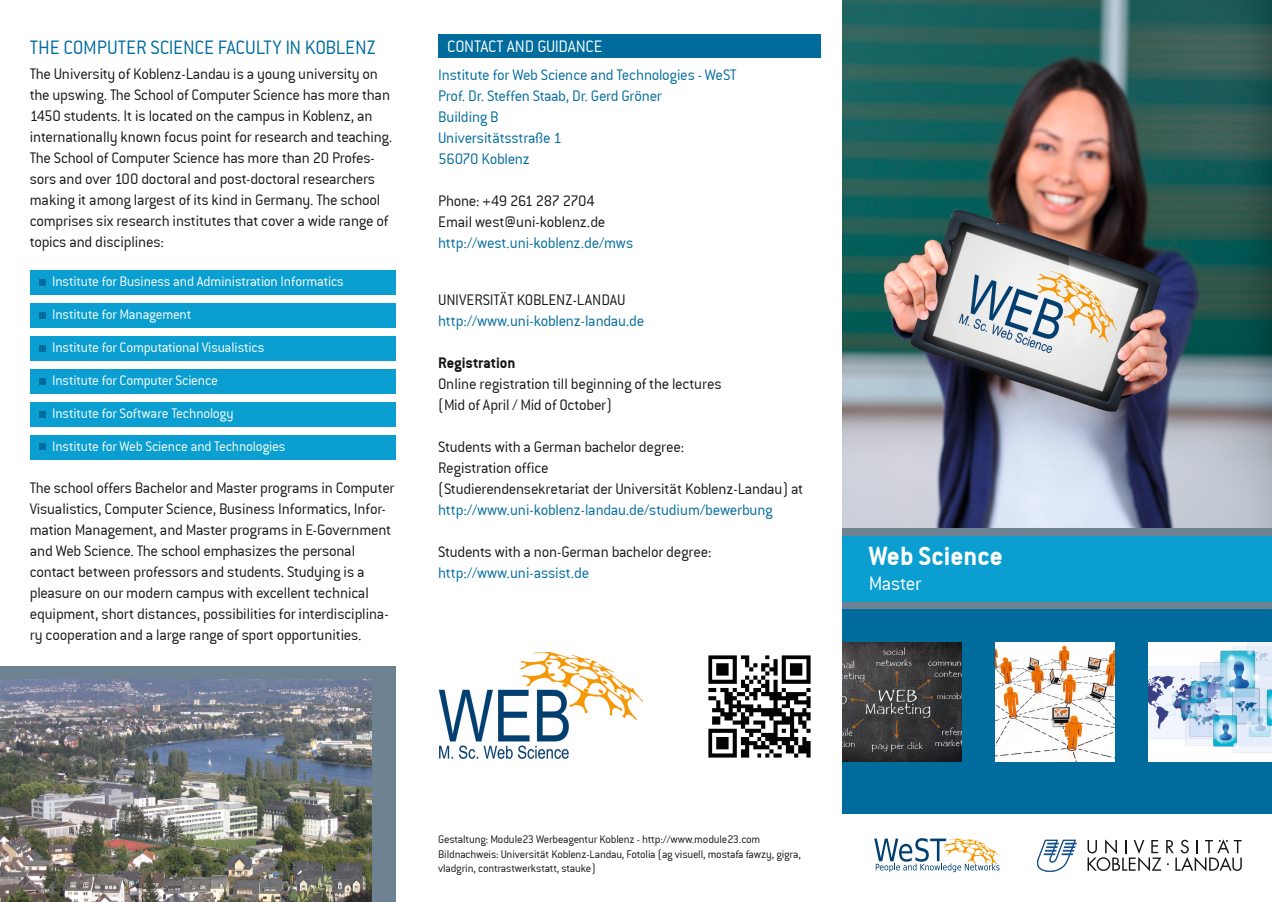
<style>
.page{position:relative;width:1272px;height:902px;background:#fff}
.page>*{position:absolute;margin:0;border:0;box-sizing:border-box;transform-origin:0 0}
.t1{font:28.5px "Conduit ITCTT Bold";color:#fff}
.t2{font:21px "Conduit ITCTT Light";letter-spacing:-.005em;color:#006c9e}
.t3{font:21px "Conduit ITCTT Light";letter-spacing:-.02em;color:#fff}
.t4{font:18px "Conduit ITCTT Light";letter-spacing:-.015em;color:#fff}
.t5{font:16.5px/21px "Conduit ITCTT Light";letter-spacing:-.015em;color:#151616}
.t6{font:16.5px/21px "Conduit ITCTT Light";letter-spacing:-.015em;color:#006c9e}
.t7{font:16.5px "Conduit ITCTT Bold";color:#151616}
.t8{font:15px "Conduit ITCTT Light";letter-spacing:-.015em;color:#fff}
.t9{font:12px/14.4px "Conduit ITCTT Light";letter-spacing:-.015em;color:#151616}
</style>
<div class="page">
<div style="left:0;top:666px;width:395px;height:235px;background:#6f8292"></div>
<div style="left:842px;top:609px;width:429px;height:204px;background:#006c9e"></div>
<img style="left:842px;top:0;width:429px;height:528px">
<div style="left:842px;top:528px;width:429px;height:81px;background:#6f8292"></div>
<div style="left:842px;top:536px;width:429px;height:65px;background:#0a9fd0"></div>
<svg style="left:1037px;top:839px;width:39px;height:33px"></svg>
<svg style="left:1087px;top:839px;width:154px;height:32px"></svg>
<img style="left:842px;top:642px;width:119px;height:119px">
<img style="left:995px;top:642px;width:119px;height:119px">
<img style="left:1148px;top:642px;width:123px;height:119px">
<div style="left:438px;top:34px;width:383px;height:24px;background:#006c9e"></div>
<svg style="left:874px;top:838px;width:125px;height:34px"></svg>
<div style="left:30px;top:435px;width:365px;height:24px;background:#0a9fd0"></div>
<div style="left:40px;top:443px;width:6px;height:7px;background:#006c9e"></div>
<div style="left:30px;top:402px;width:365px;height:24px;background:#0a9fd0"></div>
<svg style="left:40px;top:411px;width:6px;height:6px"></svg>
<div style="left:30px;top:369px;width:365px;height:24px;background:#0a9fd0"></div>
<svg style="left:40px;top:378px;width:6px;height:6px"></svg>
<div style="left:30px;top:336px;width:365px;height:24px;background:#0a9fd0"></div>
<svg style="left:40px;top:345px;width:6px;height:6px"></svg>
<div style="left:30px;top:270px;width:365px;height:24px;background:#0a9fd0"></div>
<svg style="left:40px;top:279px;width:6px;height:6px"></svg>
<div style="left:30px;top:303px;width:365px;height:24px;background:#0a9fd0"></div>
<svg style="left:40px;top:312px;width:6px;height:6px"></svg>
<img style="left:438px;top:652px;width:204px;height:107px">
<img style="left:708px;top:655px;width:102px;height:102px">
<img style="left:0;top:679px;width:372px;height:222px">
<p class="t2" style="left:30px;top:36px;width:348px">THE COMPUTER SCIENCE FACULTY IN KOBLENZ</p>
<p class="t5" style="left:30px;top:63px;width:364px">The University of Koblenz-Landau is a young university on the upswing. The School of Computer Science has more than 1450 students. It is located on the campus in Koblenz, an internationally known focus point for research and teaching.<br>The School of Computer Science has more than 20 Profes&shy;sors and over 100 doctoral and post-doctoral researchers making it among largest of its kind in Germany. The school comprises six research institutes that cover a wide range of topics and disciplines:</p>
<p class="t8" style="left:52px;top:273px;width:293px">Institute for Business and Administration Informatics</p>
<p class="t8" style="left:52px;top:306px;width:141px">Institute for Management</p>
<p class="t8" style="left:52px;top:339px;width:214px">Institute for Computational Visualistics</p>
<p class="t8" style="left:52px;top:372px;width:167px">Institute for Computer Science</p>
<p class="t8" style="left:52px;top:405px;width:183px">Institute for Software Technology</p>
<p class="t8" style="left:52px;top:438px;width:235px">Institute for Web Science and Technologies</p>
<p class="t5" style="left:30px;top:477px;width:366px">The school offers Bachelor and Master programs in Computer Visualistics, Computer Science, Business Informatics, Infor&shy;mation Management, and Master programs in E-Government and Web Science. The school emphasizes the personal contact between professors and students. Studying is a pleasure on our modern campus with excellent technical equipment, short distances, possibilities for interdisciplina&shy;ry cooperation and a large range of sport opportunities.</p>
<p class="t4" style="left:447px;top:37px;width:156px">CONTACT AND GUIDANCE</p>
<p class="t6" style="left:438px;top:64px;width:300px">Institute for Web Science and Technologies - WeST<br>Prof. Dr. Steffen Staab, Dr. Gerd Gröner<br>Building B<br>Universitätsstraße 1<br>56070 Koblenz</p>
<p class="t5" style="left:438px;top:190px;width:169px">Phone: +49 261 287 2704<br>Email west@uni-koblenz.de</p>
<p class="t6" style="left:438px;top:232px;width:196px">http://west.uni-koblenz.de/mws</p>
<p class="t5" style="left:438px;top:289px;width:189px">UNIVERSITÄT KOBLENZ-LANDAU</p>
<p class="t6" style="left:438px;top:310px;width:207px">http://www.uni-koblenz-landau.de</p>
<p class="t7" style="left:438px;top:353px;width:79px">Registration</p>
<p class="t5" style="left:438px;top:373px;width:285px">Online registration till beginning of the lectures (Mid of April / Mid of October)</p>
<p class="t5" style="left:438px;top:436px;width:366px">Students with a German bachelor degree:<br>Registration office<br>(Studierendensekretariat der Universität Koblenz-Landau) at</p>
<p class="t6" style="left:438px;top:499px;width:336px">http://www.uni-koblenz-landau.de/studium/bewerbung</p>
<p class="t5" style="left:438px;top:541px;width:275px">Students with a non-German bachelor degree:</p>
<p class="t6" style="left:438px;top:562px;width:153px">http://www.uni-assist.de</p>
<h1 class="t1" style="left:868px;top:539px;width:135px">Web Science</h1>
<p class="t3" style="left:868px;top:572px;width:54px">Master</p>
<p class="t9" style="left:438px;top:832px;width:364px">Gestaltung: Module23 Werbeagentur Koblenz - http://www.module23.com<br>Bildnachweis: Universität Koblenz-Landau, Fotolia (ag visuell, mostafa fawzy, gigra, vladgrin, contrastwerkstatt, stauke)</p>
</div>
